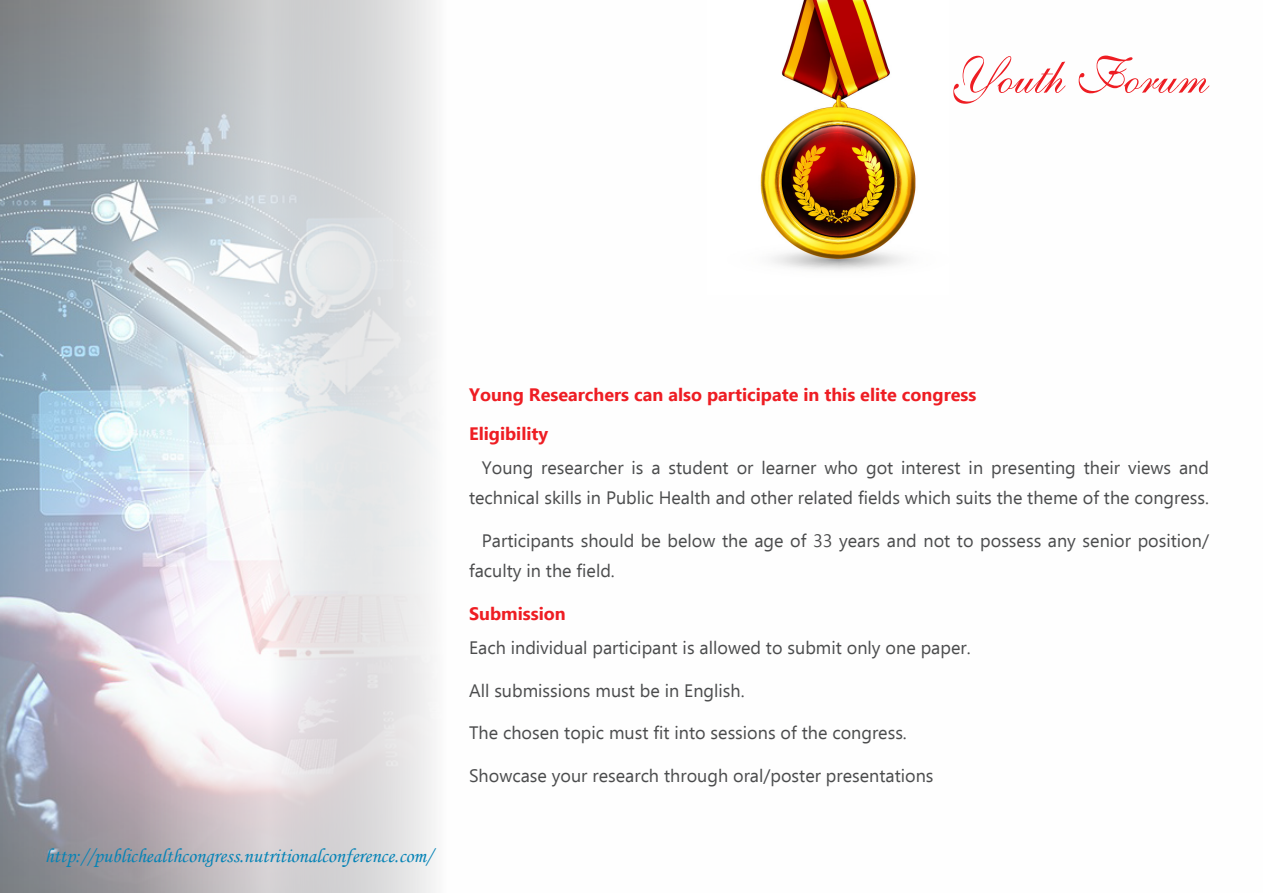
<style>
.page{position:relative;width:1263px;height:893px;background:#fff}
.page>*{position:absolute;margin:0;border:0;box-sizing:border-box;transform-origin:0 0}
.t1{font:51px "English 111 Presto BT";color:#ee1d23}
.t2{font:20.1px "Monotype Corsiva";color:#0583b6}
.t3{font:18px/30px "Ebrima";color:#4b4c4d;text-align:right}
.t4{font:700 18px "Ebrima";color:#ee1d23}
</style>
<div class="page">
<img style="left:0;top:0;width:435px;height:893px">
<img style="left:760px;top:0;width:156px;height:271px">
<p class="t1" style="left:951px;top:45px;width:260px">Youth Forum</p>
<p class="t2" style="left:45px;top:844px;width:390px">http://publichealthcongress.nutritionalconference.com/</p>
<p class="t4" style="left:469px;top:382px;width:509px">Young Researchers can also participate in this elite congress</p>
<p class="t4" style="left:469px;top:420px;width:81px">Eligibility</p>
<p class="t3" style="left:469px;top:454px;width:741px">Young researcher is a student or learner who got interest in presenting their views and technical skills in Public Health and other related fields which suits the theme of the congress.</p>
<p class="t3" style="left:469px;top:527px;width:741px;text-align:left;text-indent:13px">Participants should be below the age of 33 years and not to possess any senior position/ faculty in the field.</p>
<p class="t4" style="left:469px;top:600px;width:98px">Submission</p>
<p class="t3" style="left:469px;top:634px;width:503px">Each individual participant is allowed to submit only one paper.</p>
<p class="t3" style="left:469px;top:676px;width:277px">All submissions must be in English.</p>
<p class="t3" style="left:469px;top:719px;width:439px">The chosen topic must fit into sessions of the congress.</p>
<p class="t3" style="left:469px;top:762px;width:466px">Showcase your research through oral/poster presentations</p>
</div>
